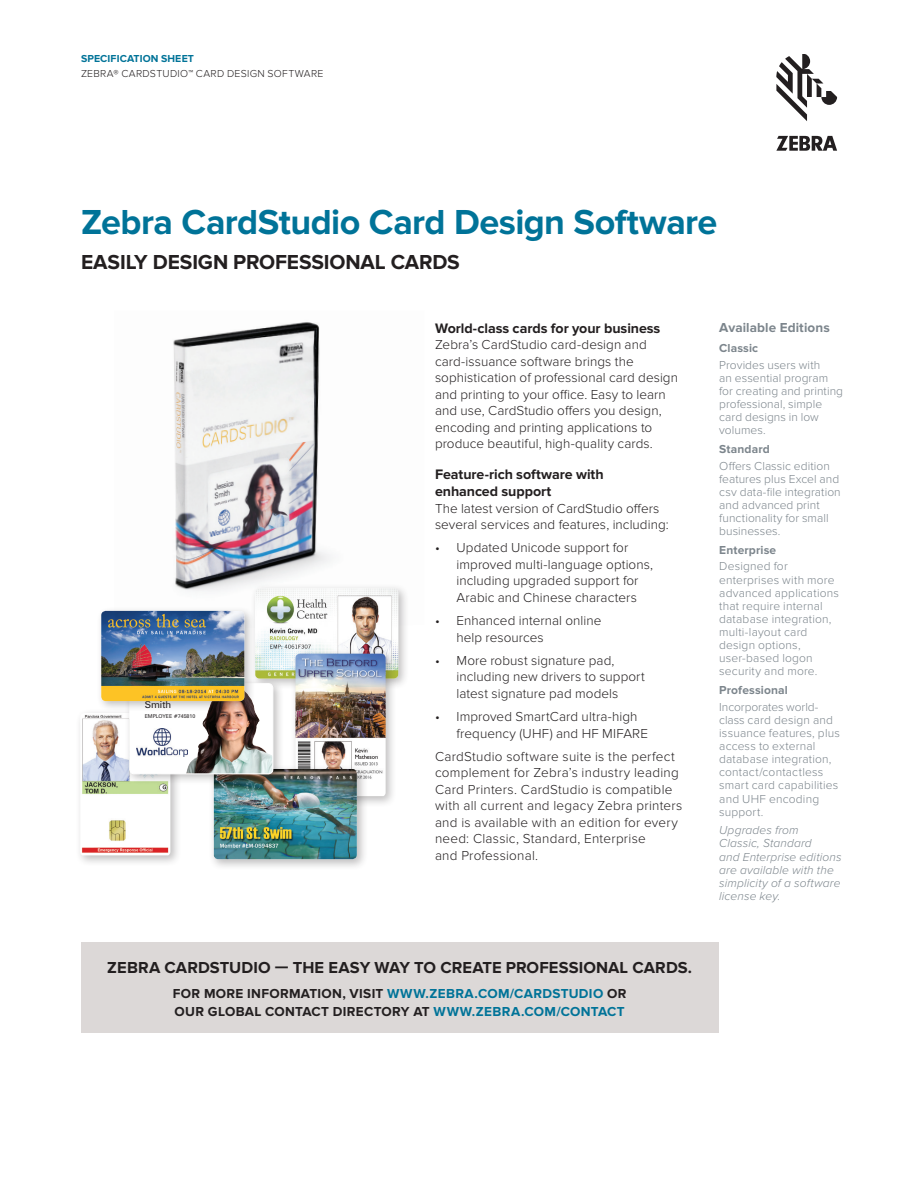
<style>
.page{position:relative;width:918px;height:1188px;background:#fff}
.page>*{position:absolute;margin:0;border:0;box-sizing:border-box;transform-origin:0 0}
.Title_Headline{font:700 36px "Proxima Nova";letter-spacing:-.015em;color:#007398}
.Title_Subhead{font:700 21px "Proxima Nova";letter-spacing:-.005em;color:#231f20}
.Callout_1{font:700 16.5px "Proxima Nova";letter-spacing:.005em;color:#231f20}
.Heading_2{font:700 14.25px/17.2px "Proxima Nova";letter-spacing:-.005em;color:#231f20}
.Body_copy{font:300 13.5px/16.5px "Proxima Nova";letter-spacing:.005em;color:#231f20}
.Call_to_Action{font:700 13.5px/18px "Proxima Nova";letter-spacing:.025em;color:#231f20}
.Sidebar_Heading_2{font:700 13.5px "Proxima Nova";letter-spacing:.01em;color:#7c858c}
.Sidebar_Body_Copy{font:300 12px/13.2px "Proxima Nova";letter-spacing:.015em;color:#7c858c}
.Sidebar_Body_Copy-2{font:italic 300 12px/13.2px "Proxima Nova";letter-spacing:.01em;color:#7c858c}
.Sidebar_Heading_2-2{font:700 12px "Proxima Nova";letter-spacing:.01em;color:#7c858c}
.Zebra_Product_Descri{font:300 10.5px "Proxima Nova";letter-spacing:.03em;color:#231f20}
.Zebra_Asset_Name{font:700 10.5px "Proxima Nova";letter-spacing:.01em;color:#007398}
.t1{font:9.75px "Zurich BT";color:#231f20}
.t2{font:5.25px "Zurich BT";color:#231f20}
.s1{color:#007398}
</style>
<div class="page">
<svg style="left:776px;top:54px;width:61px;height:67px"></svg>
<svg style="left:776px;top:136px;width:61px;height:15px"></svg>
<div style="left:81px;top:942px;width:637px;height:91px;background:#dcd8d7"></div>
<img style="left:173px;top:322px;width:158px;height:269px">
<div style="left:75px;top:708px;width:107px;height:159px;background:#231f20;opacity:.29"></div>
<img style="left:80px;top:713px;width:90px;height:142px">
<div style="left:250px;top:583px;width:160px;height:107px;background:#231f20;opacity:.29"></div>
<img style="left:255px;top:588px;width:143px;height:91px">
<div style="left:290px;top:649px;width:107px;height:158px;background:#231f20;opacity:.29"></div>
<img style="left:296px;top:654px;width:90px;height:142px">
<div style="left:209px;top:764px;width:160px;height:107px;background:#231f20;opacity:.29"></div>
<img style="left:214px;top:769px;width:143px;height:90px">
<div style="left:125px;top:679px;width:160px;height:107px;background:#231f20;opacity:.29"></div>
<div style="left:130px;top:684px;width:143px;height:90px;background:#fff;border-radius:4px"></div>
<img style="left:186px;top:713px;width:87px;height:61px">
<div style="left:130px;top:684px;width:143px;height:90px;border:1px solid #fff;border-radius:4px"></div>
<img style="left:137px;top:728px;width:50px;height:28px">
<div style="left:96px;top:606px;width:160px;height:107px;background:#231f20;opacity:.29"></div>
<img style="left:101px;top:611px;width:143px;height:90px">
<p class="Zebra_Asset_Name" style="left:81px;top:53px;width:114px">SPECIFICATION SHEET</p>
<p class="Zebra_Product_Descri" style="left:81px;top:67px;width:244px">ZEBRA® CARDSTUDIO™ CARD DESIGN SOFTWARE</p>
<p class="Title_Headline" style="left:81px;top:201px;width:638px">Zebra CardStudio Card Design Software</p>
<p class="Title_Subhead" style="left:81px;top:250px;width:380px">EASILY DESIGN PROFESSIONAL CARDS</p>
<p class="t1" style="left:145px;top:699px;width:28px">Smith</p>
<p class="t2" style="left:145px;top:713px;width:52px">EMPLOYEE #745810</p>
<p class="Heading_2" style="left:435px;top:320px;width:227px">World-class cards for your business</p>
<p class="Body_copy" style="left:435px;top:337px;width:245px">Zebra’s CardStudio card-design and card-issuance software brings the sophistication of professional card design and printing to your office. Easy to learn and use, CardStudio offers you design, encoding and printing applications to produce beautiful, high-quality cards.</p>
<p class="Heading_2" style="left:435px;top:466px;width:170px">Feature-rich software with enhanced support</p>
<p class="Body_copy" style="left:435px;top:500px;width:235px">The latest version of CardStudio offers several services and features, including:</p>
<p class="Body_copy" style="left:457px;top:540px;width:198px;text-indent:-22px">• Updated Unicode support for improved multi-language options, including upgraded support for<br>Arabic and Chinese characters</p>
<p class="Body_copy" style="left:457px;top:613px;width:146px;text-indent:-22px">• Enhanced internal online help resources</p>
<p class="Body_copy" style="left:457px;top:652px;width:190px;text-indent:-22px">• More robust signature pad, including new drivers to support latest signature pad models</p>
<p class="Body_copy" style="left:457px;top:709px;width:193px;text-indent:-22px">• Improved SmartCard ultra-high frequency (UHF) and HF MIFARE</p>
<p class="Body_copy" style="left:435px;top:748px;width:249px">CardStudio software suite is the perfect complement for Zebra’s industry leading Card Printers. CardStudio is compatible with all current and legacy Zebra printers and is available with an edition for every need: Classic, Standard, Enterprise<br>and Professional.</p>
<p class="Callout_1" style="left:107px;top:958px;width:586px">ZEBRA CARDSTUDIO — THE EASY WAY TO CREATE PROFESSIONAL CARDS.</p>
<p class="Call_to_Action" style="left:173px;top:985px;width:455px">FOR MORE INFORMATION, VISIT <span class="s1">WWW.ZEBRA.COM/CARDSTUDIO</span> OR<br>OUR GLOBAL CONTACT DIRECTORY AT <span class="s1">WWW.ZEBRA.COM/CONTACT</span></p>
<p class="Sidebar_Heading_2" style="left:719px;top:320px;width:112px">Available Editions</p>
<p class="Sidebar_Heading_2-2" style="left:719px;top:341px;width:41px">Classic</p>
<p class="Sidebar_Body_Copy" style="left:719px;top:358px;width:125px">Provides users with<br>an essential program for creating and printing professional, simple card designs in low volumes.</p>
<p class="Sidebar_Heading_2-2" style="left:719px;top:442px;width:52px">Standard</p>
<p class="Sidebar_Body_Copy" style="left:719px;top:459px;width:123px">Offers Classic edition features plus Excel and csv data-file integration and advanced print functionality for small businesses.</p>
<p class="Sidebar_Heading_2-2" style="left:719px;top:543px;width:59px">Enterprise</p>
<p class="Sidebar_Body_Copy" style="left:719px;top:560px;width:121px">Designed for enterprises with more advanced applications that require internal database integration, multi-layout card design options, user-based logon security and more.</p>
<p class="Sidebar_Heading_2-2" style="left:719px;top:683px;width:70px">Professional</p>
<p class="Sidebar_Body_Copy" style="left:719px;top:700px;width:122px">Incorporates world&shy;class card design and issuance features, plus access to external database integration, contact/contactless smart card capabilities and UHF encoding support.</p>
<p class="Sidebar_Body_Copy-2" style="left:719px;top:824px;width:124px">Upgrades from<br>Classic, Standard<br>and Enterprise editions are available with the simplicity of a software license key.</p>
</div>
